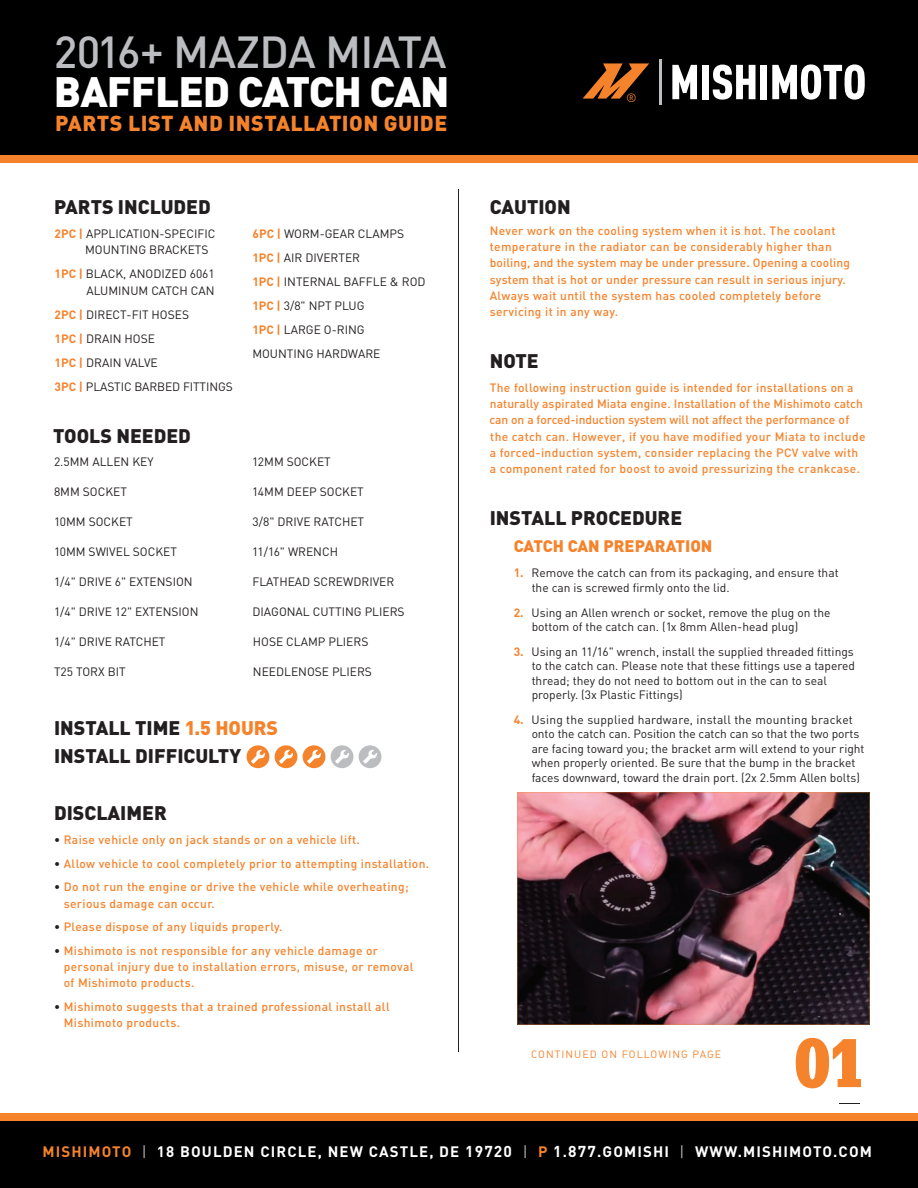
<style>
.page{position:relative;width:918px;height:1188px;background:#fff}
.page>*{position:absolute;margin:0;border:0;box-sizing:border-box;transform-origin:0 0}
.t1{font:72px "URW Egyptienne T Bold Extr Narr";color:#f5832c}
.t2{font:500 44.25px "DIN";letter-spacing:-.015em;color:#bcbdc0}
.t3{font:900 42px "DIN";letter-spacing:-.02em;color:#fff}
.t4{font:900 21.45px "DIN";letter-spacing:.02em;color:#f5832c}
.t5{font:900 19.5px/28.5px "DIN";color:#231f20}
.t6{font:900 16.5px "DIN";color:#f5832c}
.t7{font:700 15px "DIN";letter-spacing:.075em;color:#fff}
.t8{font:12px/14.4px "DIN";color:#231f20}
.t9{font:500 12px/16.2px "DIN";letter-spacing:.03em;color:#f5832c}
.t10{font:12px "DIN";color:#f5832c}
.t11{font:10.5px "DIN Regular Alternate";letter-spacing:.1em;color:#f5832c}
.s1{font-weight:700;color:#f5832c}
.s2{color:#f5832c}
.s3{color:#231f20}
.s4{font-weight:400;color:#bcbdc0}
.s5{font-size:15.6px}
</style>
<div class="page">
<div style="left:0;top:1117px;width:918px;height:71px;background:#000001"></div>
<div style="left:0;top:1113px;width:918px;height:7px;background:#f5832c"></div>
<div style="left:0;top:0;width:918px;height:159px;background:#000001"></div>
<div style="left:0;top:155px;width:918px;height:8px;background:#f5832c"></div>
<svg style="left:672px;top:65px;width:25px;height:34px"></svg>
<div style="left:702px;top:65px;width:7px;height:34px;background:#fff"></div>
<svg style="left:713px;top:65px;width:43px;height:35px"></svg>
<div style="left:760px;top:65px;width:7px;height:34px;background:#fff"></div>
<svg style="left:772px;top:64px;width:93px;height:36px"></svg>
<svg style="left:583px;top:63px;width:66px;height:36px"></svg>
<hr style="left:660px;top:59px;width:2px;height:46px;background:#bcbdc0">
<svg style="left:839px;top:1103px;width:21px;height:1px"></svg>
<svg style="left:247px;top:745px;width:22px;height:23px"></svg>
<svg style="left:275px;top:745px;width:22px;height:23px"></svg>
<svg style="left:303px;top:745px;width:22px;height:23px"></svg>
<svg style="left:331px;top:745px;width:22px;height:23px"></svg>
<svg style="left:359px;top:745px;width:22px;height:23px"></svg>
<hr style="left:459px;top:189px;width:1px;height:862px;background:#231f20">
<img style="left:517px;top:793px;width:353px;height:232px">
<h2 class="t2" style="left:54px;top:23px;width:394px">2016+ MAZDA MIATA</h2>
<h3 class="t3" style="left:54px;top:63px;width:397px">BAFFLED CATCH CAN</h3>
<h3 class="t4" style="left:55px;top:109px;width:394px">PARTS LIST AND INSTALLATION GUIDE</h3>
<h3 class="t4" style="left:54px;top:108px;width:220px">INSTAL ATION GUIDE</h3>
<h3 class="t5" style="left:54px;top:192px;width:158px">PARTS INCLUDED</h3>
<p class="t8" style="left:85px;top:225px;width:132px;line-height:16.5px;text-indent:-30px"><span class="s1">2PC |</span> APPLICATION-SPECIFIC<br>MOUNTING BRACKETS</p>
<p class="t8" style="left:55px;top:265px;width:162px;line-height:16.5px;text-align:right"><span class="s1">1PC |</span> BLACK, ANODIZED 6061<br>ALUMINUM CATCH CAN</p>
<p class="t8" style="left:55px;top:302px;width:180px;line-height:24px"><span class="s1">2PC |</span> DIRECT-FIT HOSES<br><span class="s1">1PC |</span> DRAIN HOSE<br><span class="s1">1PC |</span> DRAIN VALVE<br><span class="s1">3PC |</span> PLASTIC BARBED FITTINGS</p>
<h3 class="t5" style="left:53px;top:420px;width:139px">TOOLS NEEDED</h3>
<p class="t8" style="left:54px;top:454px;width:101px">2.5MM ALLEN KEY</p>
<p class="t8" style="left:54px;top:484px;width:74px">8MM SOCKET</p>
<p class="t8" style="left:54px;top:514px;width:80px">10MM SOCKET</p>
<p class="t8" style="left:54px;top:544px;width:124px">10MM SWIVEL SOCKET</p>
<p class="t8" style="left:54px;top:574px;width:140px">1/4" DRIVE 6" EXTENSION</p>
<p class="t8" style="left:54px;top:604px;width:146px">1/4" DRIVE 12" EXTENSION</p>
<p class="t8" style="left:54px;top:634px;width:113px">1/4" DRIVE RATCHET</p>
<p class="t8" style="left:54px;top:664px;width:73px">T25 TORX BIT</p>
<p class="t8" style="left:252px;top:221px;width:175px;line-height:24px"><span class="s1">6PC |</span> WORM-GEAR CLAMPS<br><span class="s1">1PC |</span> AIR DIVERTER<br><span class="s1">1PC |</span> INTERNAL BAFFLE &amp; ROD<br><span class="s1">1PC |</span> 3/8" NPT PLUG<br><span class="s1">1PC |</span> LARGE O-RING<br>MOUNTING HARDWARE</p>
<p class="t8" style="left:252px;top:454px;width:80px">12MM SOCKET</p>
<p class="t8" style="left:252px;top:484px;width:113px">14MM DEEP SOCKET</p>
<p class="t8" style="left:253px;top:514px;width:113px">3/8" DRIVE RATCHET</p>
<p class="t8" style="left:252px;top:544px;width:88px">11/16" WRENCH</p>
<p class="t8" style="left:252px;top:574px;width:143px">FLATHEAD SCREWDRIVER</p>
<p class="t8" style="left:253px;top:604px;width:154px">DIAGONAL CUTTING PLIERS</p>
<p class="t8" style="left:253px;top:634px;width:117px">HOSE CLAMP PLIERS</p>
<p class="t8" style="left:253px;top:664px;width:121px">NEEDLENOSE PLIERS</p>
<h3 class="t5" style="left:54px;top:712px;width:226px">INSTALL TIME <span class="s2">1.5 HOURS<br></span>INSTALL DIFFICULTY</h3>
<h3 class="t5" style="left:54px;top:798px;width:114px">DISCLAIMER</h3>
<p class="t9" style="left:54px;top:831px;width:307px"><span class="s3">•</span> Raise vehicle only on jack stands or on a vehicle lift.</p>
<p class="t9" style="left:54px;top:855px;width:377px"><span class="s3">•</span> Allow vehicle to cool completely prior to attempting installation.</p>
<p class="t9" style="left:64px;top:879px;width:346px;text-indent:-10px"><span class="s3">•</span> Do not run the engine or drive the vehicle while overheating; serious damage can occur.</p>
<p class="t9" style="left:54px;top:918px;width:230px"><span class="s3">•</span> Please dispose of any liquids properly.</p>
<p class="t9" style="left:64px;top:942px;width:351px;text-indent:-10px"><span class="s3">•</span> Mishimoto is not responsible for any vehicle damage or personal injury due to installation errors, misuse, or removal of Mishimoto products.</p>
<p class="t9" style="left:64px;top:998px;width:328px;text-indent:-10px"><span class="s3">•</span> Mishimoto suggests that a trained professional install all<br>Mishimoto products.</p>
<p class="t10" style="left:626px;top:90px;width:12px">®</p>
<h3 class="t5" style="left:490px;top:192px;width:83px">CAUTION</h3>
<p class="t9" style="left:490px;top:222px;width:362px">Never work on the cooling system when it is hot. The coolant temperature in the radiator can be considerably higher than boiling, and the system may be under pressure. Opening a cooling system that is hot or under pressure can result in serious injury.<br>Always wait until the system has cooled completely before servicing it in any way.</p>
<h3 class="t5" style="left:490px;top:346px;width:51px">NOTE</h3>
<p class="t9" style="left:489px;top:379px;width:378px">The following instruction guide is intended for installations on a naturally aspirated Miata engine. Installation of the Mishimoto catch can on a forced-induction system will not affect the performance of the catch can. However, if you have modified your Miata to include a forced-induction system, consider replacing the PCV valve with a component rated for boost to avoid pressurizing the crankcase.</p>
<h3 class="t5" style="left:490px;top:503px;width:194px">INSTALL PROCEDURE</h3>
<h3 class="t6" style="left:514px;top:535px;width:200px">CATCH CAN PREPARATION</h3>
<p class="t8" style="left:532px;top:566px;width:309px;text-indent:-18px"><span class="s1">1.</span> Remove the catch can from its packaging, and ensure that the can is screwed firmly onto the lid.</p>
<p class="t8" style="left:532px;top:605px;width:300px;text-indent:-18px"><span class="s1">2.</span> Using an Allen wrench or socket, remove the plug on the bottom of the catch can. (1x 8mm Allen-head plug)</p>
<p class="t8" style="left:532px;top:644px;width:325px;text-indent:-18px"><span class="s1">3.</span> Using an 11/16" wrench, install the supplied threaded fittings to the catch can. Please note that these fittings use a tapered thread; they do not need to bottom out in the can to seal properly. (3x Plastic Fittings)</p>
<p class="t8" style="left:532px;top:712px;width:334px;text-indent:-18px"><span class="s1">4.</span> Using the supplied hardware, install the mounting bracket onto the catch can. Position the catch can so that the two ports are facing toward you; the bracket arm will extend to your right when properly oriented. Be sure that the bump in the bracket faces downward, toward the drain port. (2x 2.5mm Allen bolts)</p>
<p class="t11" style="left:531px;top:1047px;width:191px">CONTINUED ON FOLLOWING PAGE</p>
<h1 class="t1" style="left:794px;top:1020px;width:72px">01</h1>
<p class="t7" style="left:42px;top:1142px;width:831px"><span class="s2">MISHIMOTO</span> <span class="s4">|</span> 18 BOULDEN CIRCLE, NEW CASTLE, DE <span class="s5">19720</span> <span class="s4">|</span> <span class="s2">P</span> <span class="s5">1</span>.<span class="s5">877</span>.GOMISHI <span class="s4">|</span> WWW.MISHIMOTO.COM</p>
</div>
